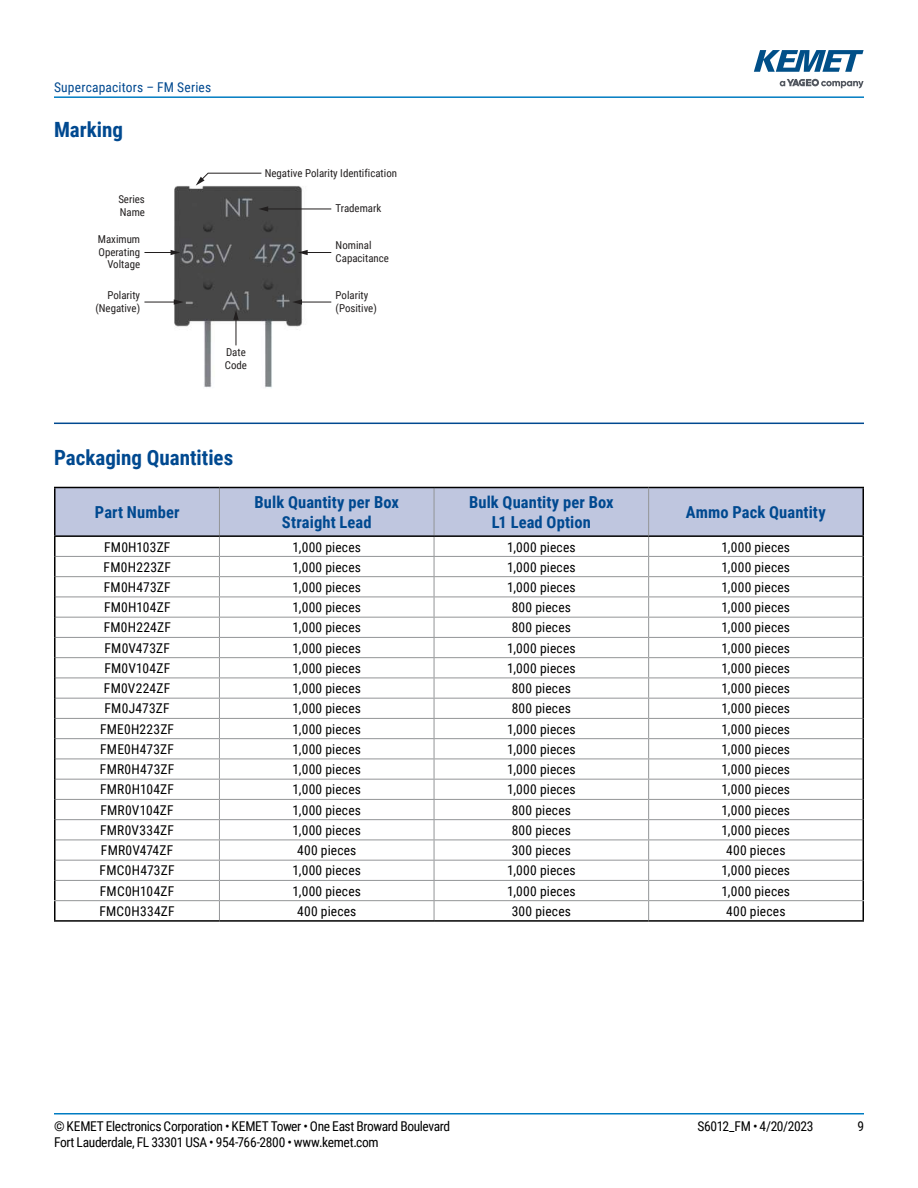
<style>
.page{position:relative;width:918px;height:1188px;background:#fff}
.page>*{position:absolute;margin:0;border:0;box-sizing:border-box;transform-origin:0 0}
.t1{font:700 21px "Roboto Condensed";color:#004990}
.t2{font:700 16.5px/19.8px "Roboto Condensed";letter-spacing:.005em;color:#004990;text-align:center}
.t3{font:13.5px "Roboto Condensed";letter-spacing:.015em;color:#000}
.t4{font:13.5px "Roboto Condensed";letter-spacing:-.025em;color:#000}
.t5{font:13.5px "Roboto Condensed";letter-spacing:.015em;color:#004990}
.t6{font:13.5px "Roboto Condensed";letter-spacing:-.02em;color:#000}
.t7{font:10.95px/12.8px "Roboto Condensed";color:#221f1f}
</style>
<div class="page">
<hr style="left:54px;top:1113px;width:810px;height:2px;background:#007cc2">
<hr style="left:54px;top:96px;width:810px;height:2px;background:#007cc2">
<svg style="left:780px;top:79px;width:84px;height:9px"></svg>
<svg style="left:754px;top:50px;width:110px;height:22px"></svg>
<hr style="left:54px;top:423px;width:810px;height:1px;background:#004990">
<img style="left:144px;top:185px;width:188px;height:203px">
<svg style="left:298px;top:250px;width:33px;height:5px"></svg>
<hr style="left:266px;top:209px;width:65px;height:1px;background:#221f1f">
<svg style="left:258px;top:206px;width:10px;height:6px"></svg>
<hr style="left:144px;top:302px;width:32px;height:1px;background:#221f1f">
<svg style="left:174px;top:299px;width:10px;height:6px"></svg>
<hr style="left:300px;top:302px;width:31px;height:1px;background:#221f1f">
<svg style="left:292px;top:299px;width:10px;height:6px"></svg>
<svg style="left:144px;top:250px;width:36px;height:5px"></svg>
<svg style="left:233px;top:310px;width:6px;height:35px"></svg>
<svg style="left:196px;top:172px;width:66px;height:14px"></svg>
<hr style="left:54px;top:487px;width:165px;height:1px;background:#000">
<hr style="left:219px;top:487px;width:215px;height:1px;background:#000">
<hr style="left:434px;top:487px;width:215px;height:1px;background:#000">
<hr style="left:649px;top:487px;width:215px;height:1px;background:#000">
<hr style="left:54px;top:920px;width:165px;height:2px;background:#000">
<hr style="left:219px;top:920px;width:215px;height:2px;background:#000">
<hr style="left:434px;top:920px;width:215px;height:2px;background:#000">
<hr style="left:649px;top:920px;width:215px;height:2px;background:#000">
<svg style="left:54px;top:488px;width:810px;height:432px"></svg>
<hr style="left:54px;top:900px;width:165px;height:1px;background:#939597">
<hr style="left:219px;top:900px;width:215px;height:1px;background:#939597">
<hr style="left:434px;top:900px;width:215px;height:1px;background:#939597">
<hr style="left:649px;top:900px;width:215px;height:1px;background:#939597">
<p class="t5" style="left:54px;top:82px;width:159px">Supercapacitors – FM Series</p>
<h1 class="t1" style="left:54px;top:115px;width:71px">Marking</h1>
<p class="t7" style="left:118px;top:193px;width:28px">Series<br>Name</p>
<p class="t7" style="left:265px;top:167px;width:134px">Negative Polarity Identification</p>
<p class="t7" style="left:336px;top:203px;width:47px">Trademark</p>
<p class="t7" style="left:98px;top:233px;width:44px;text-align:right">Maximum<br>Operating<br>Voltage</p>
<p class="t7" style="left:95px;top:289px;width:46px;text-align:right">Polarity (Negative)</p>
<p class="t7" style="left:336px;top:289px;width:43px">Polarity (Positive)</p>
<p class="t7" style="left:336px;top:240px;width:55px">Nominal<br>Capacitance</p>
<p class="t7" style="left:225px;top:346px;width:24px">Date<br>Code</p>
<h1 class="t1" style="left:54px;top:442px;width:181px">Packaging Quantities</h1>
<p class="t2" style="left:95px;top:502px;width:86px">Part Number</p>
<p class="t2" style="left:255px;top:492px;width:146px">Bulk Quantity per Box<br>Straight Lead</p>
<p class="t2" style="left:469px;top:492px;width:146px">Bulk Quantity per Box<br>L1 Lead Option</p>
<p class="t2" style="left:686px;top:502px;width:141px">Ammo Pack Quantity</p>
<p class="t3" style="left:104px;top:541px;width:68px">FM0H103ZF</p>
<p class="t3" style="left:292px;top:541px;width:70px">1,000 pieces</p>
<p class="t3" style="left:507px;top:541px;width:70px">1,000 pieces</p>
<p class="t3" style="left:721px;top:541px;width:70px">1,000 pieces</p>
<p class="t3" style="left:104px;top:561px;width:69px">FM0H223ZF</p>
<p class="t3" style="left:292px;top:561px;width:70px">1,000 pieces</p>
<p class="t3" style="left:507px;top:561px;width:70px">1,000 pieces</p>
<p class="t3" style="left:721px;top:561px;width:70px">1,000 pieces</p>
<p class="t3" style="left:104px;top:581px;width:68px">FM0H473ZF</p>
<p class="t3" style="left:292px;top:581px;width:70px">1,000 pieces</p>
<p class="t3" style="left:507px;top:581px;width:70px">1,000 pieces</p>
<p class="t3" style="left:721px;top:581px;width:70px">1,000 pieces</p>
<p class="t3" style="left:104px;top:601px;width:68px">FM0H104ZF</p>
<p class="t3" style="left:292px;top:601px;width:70px">1,000 pieces</p>
<p class="t3" style="left:512px;top:601px;width:61px">800 pieces</p>
<p class="t3" style="left:721px;top:601px;width:70px">1,000 pieces</p>
<p class="t3" style="left:104px;top:622px;width:69px">FM0H224ZF</p>
<p class="t3" style="left:292px;top:622px;width:70px">1,000 pieces</p>
<p class="t3" style="left:512px;top:622px;width:61px">800 pieces</p>
<p class="t3" style="left:721px;top:622px;width:70px">1,000 pieces</p>
<p class="t3" style="left:105px;top:642px;width:67px">FM0V473ZF</p>
<p class="t3" style="left:292px;top:642px;width:70px">1,000 pieces</p>
<p class="t3" style="left:507px;top:642px;width:70px">1,000 pieces</p>
<p class="t3" style="left:721px;top:642px;width:70px">1,000 pieces</p>
<p class="t3" style="left:104px;top:662px;width:67px">FM0V104ZF</p>
<p class="t3" style="left:292px;top:662px;width:70px">1,000 pieces</p>
<p class="t3" style="left:507px;top:662px;width:70px">1,000 pieces</p>
<p class="t3" style="left:721px;top:662px;width:70px">1,000 pieces</p>
<p class="t3" style="left:104px;top:682px;width:68px">FM0V224ZF</p>
<p class="t3" style="left:292px;top:682px;width:70px">1,000 pieces</p>
<p class="t3" style="left:512px;top:682px;width:61px">800 pieces</p>
<p class="t3" style="left:721px;top:682px;width:70px">1,000 pieces</p>
<p class="t3" style="left:104px;top:703px;width:67px">FM0J473ZF</p>
<p class="t3" style="left:292px;top:703px;width:70px">1,000 pieces</p>
<p class="t3" style="left:512px;top:703px;width:61px">800 pieces</p>
<p class="t3" style="left:721px;top:703px;width:70px">1,000 pieces</p>
<p class="t3" style="left:100px;top:723px;width:76px">FME0H223ZF</p>
<p class="t3" style="left:292px;top:723px;width:70px">1,000 pieces</p>
<p class="t3" style="left:507px;top:723px;width:70px">1,000 pieces</p>
<p class="t3" style="left:721px;top:723px;width:70px">1,000 pieces</p>
<p class="t3" style="left:100px;top:743px;width:75px">FME0H473ZF</p>
<p class="t3" style="left:292px;top:743px;width:70px">1,000 pieces</p>
<p class="t3" style="left:507px;top:743px;width:70px">1,000 pieces</p>
<p class="t3" style="left:721px;top:743px;width:70px">1,000 pieces</p>
<p class="t3" style="left:100px;top:763px;width:76px">FMR0H473ZF</p>
<p class="t3" style="left:292px;top:763px;width:70px">1,000 pieces</p>
<p class="t3" style="left:507px;top:763px;width:70px">1,000 pieces</p>
<p class="t3" style="left:721px;top:763px;width:70px">1,000 pieces</p>
<p class="t3" style="left:100px;top:784px;width:75px">FMR0H104ZF</p>
<p class="t3" style="left:292px;top:784px;width:70px">1,000 pieces</p>
<p class="t3" style="left:507px;top:784px;width:70px">1,000 pieces</p>
<p class="t3" style="left:721px;top:784px;width:70px">1,000 pieces</p>
<p class="t3" style="left:100px;top:804px;width:75px">FMR0V104ZF</p>
<p class="t3" style="left:292px;top:804px;width:70px">1,000 pieces</p>
<p class="t3" style="left:512px;top:804px;width:61px">800 pieces</p>
<p class="t3" style="left:721px;top:804px;width:70px">1,000 pieces</p>
<p class="t3" style="left:100px;top:824px;width:75px">FMR0V334ZF</p>
<p class="t3" style="left:292px;top:824px;width:70px">1,000 pieces</p>
<p class="t3" style="left:512px;top:824px;width:61px">800 pieces</p>
<p class="t3" style="left:721px;top:824px;width:70px">1,000 pieces</p>
<p class="t3" style="left:101px;top:844px;width:74px">FMR0V474ZF</p>
<p class="t3" style="left:297px;top:844px;width:61px">400 pieces</p>
<p class="t3" style="left:512px;top:844px;width:61px">300 pieces</p>
<p class="t3" style="left:726px;top:844px;width:61px">400 pieces</p>
<p class="t3" style="left:100px;top:865px;width:76px">FMC0H473ZF</p>
<p class="t3" style="left:292px;top:865px;width:70px">1,000 pieces</p>
<p class="t3" style="left:507px;top:865px;width:70px">1,000 pieces</p>
<p class="t3" style="left:721px;top:865px;width:70px">1,000 pieces</p>
<p class="t3" style="left:100px;top:885px;width:76px">FMC0H104ZF</p>
<p class="t3" style="left:292px;top:885px;width:70px">1,000 pieces</p>
<p class="t3" style="left:507px;top:885px;width:70px">1,000 pieces</p>
<p class="t3" style="left:721px;top:885px;width:70px">1,000 pieces</p>
<p class="t3" style="left:99px;top:905px;width:77px">FMC0H334ZF</p>
<p class="t3" style="left:297px;top:905px;width:61px">400 pieces</p>
<p class="t3" style="left:512px;top:905px;width:61px">300 pieces</p>
<p class="t3" style="left:726px;top:905px;width:61px">400 pieces</p>
<p class="t4" style="left:54px;top:1120px;width:398px">© KEMET Electronics Corporation • KEMET Tower • One East Broward Boulevard</p>
<p class="t6" style="left:697px;top:1120px;width:118px">S6012_FM • 4/20/2023</p>
<p class="t3" style="left:857px;top:1120px;width:8px">9</p>
<p class="t4" style="left:54px;top:1136px;width:326px">Fort Lauderdale, FL 33301 USA • 954-766-2800 • www.kemet.com</p>
</div>
